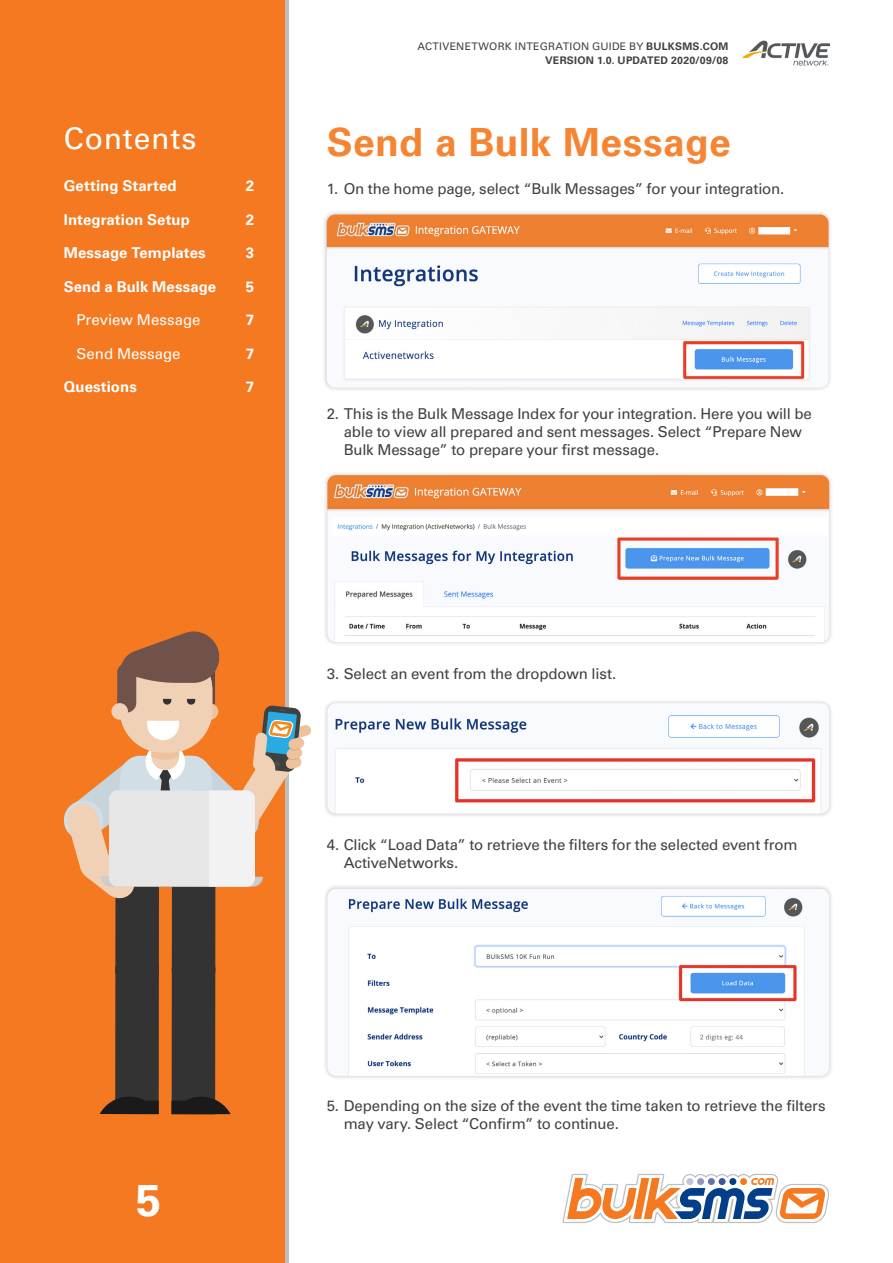
<style>
.page{position:relative;width:893px;height:1263px;background:#fff}
.page>*{position:absolute;margin:0;border:0;box-sizing:border-box;transform-origin:0 0}
.t1{font:700 45px "Univers LT Pro 65";color:#fff}
.t2{font:700 39px "Univers LT Pro 65";letter-spacing:.01em;color:#f68533}
.t3{font:30px "Univers LT Pro 55 Roman";letter-spacing:.025em;color:#fff}
.t4{font:15px/18px "Univers LT Pro 55 Roman";letter-spacing:-.01em;color:#414042}
.t5{font:700 15px "Univers LT Pro 65";color:#fff}
.t6{font:15px "Univers LT Pro 55 Roman";color:#fff}
.t7{font:10.5px "Univers LT Pro 55 Roman";letter-spacing:.025em;color:#414042}
.t8{font:700 10.5px "Univers LT Pro 65";letter-spacing:.025em;color:#414042}
.s1{font-family:"Univers LT Pro 65";font-weight:700}
</style>
<div class="page">
<img style="left:743px;top:40px;width:86px;height:26px">
<div style="left:322px;top:210px;width:511px;height:182px;background:#231f20;opacity:.25"></div>
<img style="left:327px;top:214px;width:501px;height:174px">
<div style="left:0;top:0;width:285px;height:1263px;background:#f47920"></div>
<div style="left:115px;top:842px;width:44px;height:149px;background:#333;border-radius:22px"></div>
<svg style="left:100px;top:948px;width:59px;height:166px"></svg>
<div style="left:172px;top:842px;width:43px;height:150px;background:#333;border-radius:22px"></div>
<svg style="left:172px;top:948px;width:59px;height:166px"></svg>
<div style="left:172px;top:1101px;width:43px;height:13px;background:#1a1a1a"></div>
<svg style="left:63px;top:626px;width:248px;height:274px"></svg>
<div style="left:323px;top:471px;width:510px;height:176px;background:#f1f0f1"></div>
<img style="left:327px;top:475px;width:502px;height:167px">
<div style="left:323px;top:699px;width:510px;height:119px;background:#231f20;opacity:.25"></div>
<img style="left:327px;top:703px;width:502px;height:111px">
<div style="left:323px;top:884px;width:510px;height:196px;background:#231f20;opacity:.25"></div>
<img style="left:327px;top:889px;width:502px;height:187px">
<svg style="left:562px;top:1174px;width:267px;height:49px"></svg>
<p class="t7" style="left:417px;top:39px;width:313px">ACTIVENETWORK INTEGRATION GUIDE BY <span class="s1">BULKSMS.COM</span></p>
<p class="t8" style="left:545px;top:53px;width:185px">VERSION 1.0. UPDATED 2020/09/08</p>
<h3 class="t3" style="left:64px;top:118px;width:134px">Contents</h3>
<h2 class="t2" style="left:327px;top:115px;width:406px">Send a Bulk Message</h2>
<p class="t5" style="left:64px;top:175px;width:114px">Getting Started</p>
<p class="t5" style="left:246px;top:175px;width:10px">2</p>
<p class="t5" style="left:64px;top:209px;width:128px">Integration Setup</p>
<p class="t5" style="left:246px;top:209px;width:10px">2</p>
<p class="t5" style="left:64px;top:242px;width:144px">Message Templates</p>
<p class="t5" style="left:246px;top:242px;width:10px">3</p>
<p class="t5" style="left:64px;top:276px;width:154px">Send a Bulk Message</p>
<p class="t5" style="left:246px;top:276px;width:10px">5</p>
<p class="t6" style="left:77px;top:310px;width:126px">Preview Message</p>
<p class="t5" style="left:246px;top:309px;width:10px">7</p>
<p class="t6" style="left:77px;top:343px;width:106px">Send Message</p>
<p class="t5" style="left:246px;top:343px;width:10px">7</p>
<p class="t5" style="left:64px;top:376px;width:75px">Questions</p>
<p class="t5" style="left:246px;top:376px;width:10px">7</p>
<p class="t4" style="left:327px;top:179px;width:459px">1. On the home page, select “Bulk Messages” for your integration.</p>
<p class="t4" style="left:344px;top:404px;width:470px;text-indent:-17px">2. This is the Bulk Message Index for your integration. Here you will be able to view all prepared and sent messages. Select “Prepare New<br>Bulk Message” to prepare your first message.</p>
<p class="t4" style="left:327px;top:664px;width:291px">3. Select an event from the dropdown list.</p>
<p class="t4" style="left:344px;top:835px;width:455px;text-indent:-17px">4. Click “Load Data” to retrieve the filters for the selected event from<br>ActiveNetworks.</p>
<h1 class="t1" style="left:136px;top:1168px;width:27px">5</h1>
<p class="t4" style="left:344px;top:1095px;width:483px;text-indent:-17px">5. Depending on the size of the event the time taken to retrieve the filters may vary. Select “Confirm” to continue.</p>
</div>
